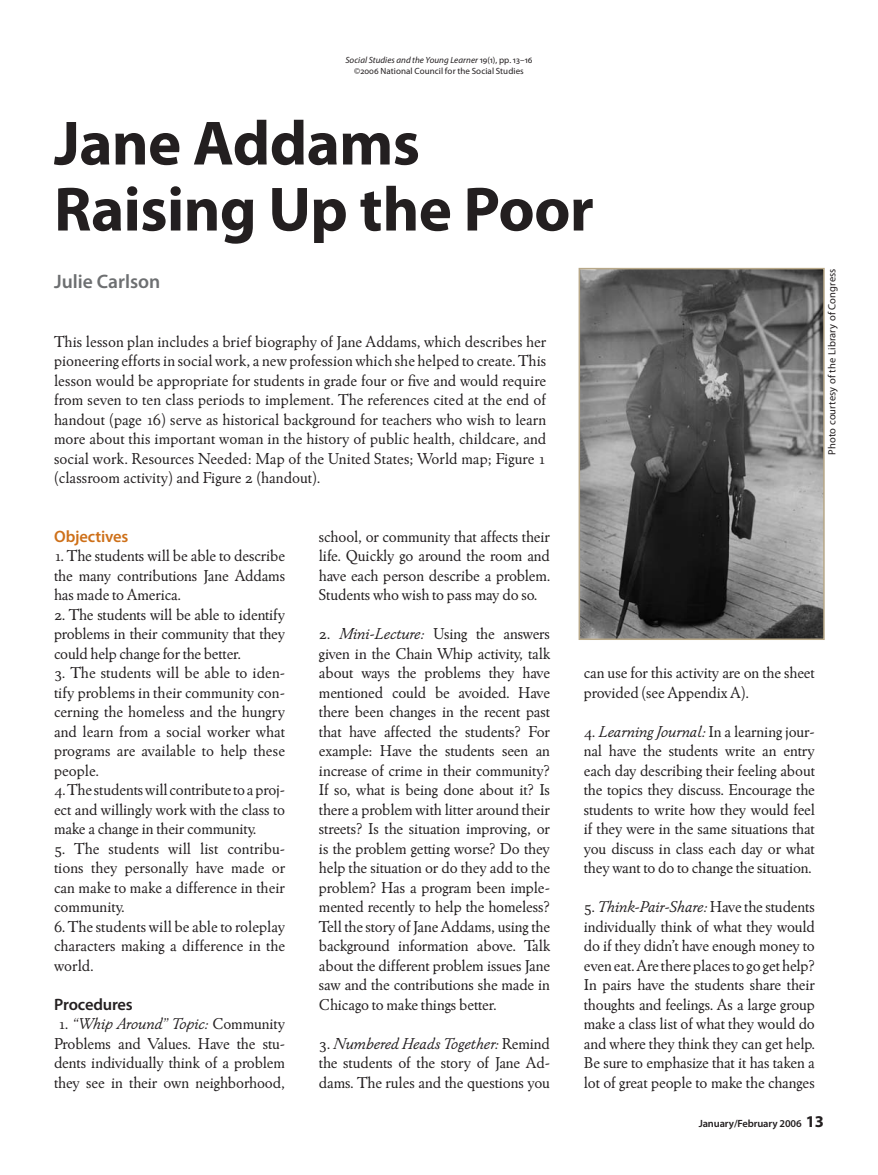
<style>
.page{position:relative;width:878px;height:1175px;background:#fff}
.page>*{position:absolute;margin:0;border:0;box-sizing:border-box;transform-origin:0 0}
.t1{font:700 63px/66px "Myriad Pro";letter-spacing:-.01em;color:#231f20}
.t2{font:600 19.5px "Myriad Pro";color:#6d6f71}
.t3{font:16.5px/19.5px "Winchester New ITC Book OS";letter-spacing:-.01em;color:#231f20;text-align:justify}
.t4{font:16.5px "Winchester New ITC Book Italic OS";letter-spacing:-.01em;color:#231f20}
.t5{font:600 16.5px "Myriad Pro";letter-spacing:-.01em;color:#ce7019}
.t6{font:600 16.5px "Myriad Pro";letter-spacing:-.01em;color:#231f20}
.t7{font:10.5px "Myriad Pro";letter-spacing:.01em;color:#231f20}
.t8{font:600 10.5px "Myriad Pro";letter-spacing:-.01em;color:#231f20}
.t9{font:9px/10.8px "Myriad Pro";letter-spacing:.01em;color:#231f20;text-align:center}
.s1{font-style:italic}
.s2{font-family:"Winchester New ITC Book OS"}
.s3{font-family:"Winchester New ITC Book Italic OS"}
.s4{font-weight:700;font-size:16.5px}
</style>
<div class="page">
<img style="left:581px;top:271px;width:240px;height:366px">
<div style="left:578px;top:268px;width:246px;height:372px;border:2px solid #b8a888"></div>
<p class="t9" style="left:345px;top:54px;width:189px"><span class="s1">Social Studies and the Young Learner</span> 19(1), pp. 13–16 ©2006 National Council for the Social Studies</p>
<h1 class="t1" style="left:54px;top:108px;width:541px">Jane Addams<br>Raising Up the Poor</h1>
<p class="t2" style="left:54px;top:269px;width:108px">Julie Carlson</p>
<p class="t7" style="left:825px;top:454px;width:187px;rotate:-90deg">Photo courtesy of the Library of Congress</p>
<p class="t3" style="left:54px;top:331px;width:494px">This lesson plan includes a brief biography of Jane Addams, which describes her pioneering efforts in social work, a new profession which she helped to create. This lesson would be appropriate for students in grade four or five and would require from seven to ten class periods to implement. The references cited at the end of handout (page 16) serve as historical background for teachers who wish to learn more about this important woman in the history of public health, childcare, and social work. Resources Needed: Map of the United States; World map; Figure 1 (classroom activity) and Figure 2 (handout).</p>
<p class="t5" style="left:54px;top:525px;width:76px">Objectives</p>
<p class="t3" style="left:54px;top:546px;width:233px">1. The students will be able to describe the many contributions Jane Addams has made to America.</p>
<p class="t3" style="left:54px;top:604px;width:233px">2. The students will be able to identify problems in their community that they could help change for the better.</p>
<p class="t3" style="left:54px;top:663px;width:233px">3. The students will be able to iden&shy;tify problems in their community con&shy;cerning the homeless and the hungry and learn from a social worker what programs are available to help these people.</p>
<p class="t3" style="left:54px;top:780px;width:233px">4. The students will contribute to a proj&shy;ect and willingly work with the class to make a change in their community.</p>
<p class="t3" style="left:54px;top:838px;width:233px">5. The students will list contribu&shy;tions they personally have made or can make to make a difference in their community.</p>
<p class="t3" style="left:54px;top:916px;width:233px">6. The students will be able to roleplay characters making a difference in the world.</p>
<p class="t6" style="left:54px;top:993px;width:80px">Procedures</p>
<p class="t4" style="left:58px;top:1014px;width:228px"><span class="s2">1.</span> “Whip Around” Topic: <span class="s2">Community</span></p>
<p class="t3" style="left:54px;top:1033px;width:233px">Problems and Values. Have the stu&shy;dents individually think of a problem they see in their own neighborhood,</p>
<p class="t3" style="left:319px;top:526px;width:233px">school, or community that affects their life. Quickly go around the room and have each person describe a problem.<br>Students who wish to pass may do so.</p>
<p class="t3" style="left:319px;top:624px;width:233px">2. <span class="s3">Mini-Lecture:</span> Using the answers given in the Chain Whip activity, talk about ways the problems they have mentioned could be avoided. Have there been changes in the recent past that have affected the students? For example: Have the students seen an increase of crime in their community?<br>If so, what is being done about it? Is there a problem with litter around their streets? Is the situation improving, or is the problem getting worse? Do they help the situation or do they add to the problem? Has a program been imple&shy;mented recently to help the homeless?<br>Tell the story of Jane Addams, using the background information above. Talk about the different problem issues Jane saw and the contributions she made in Chicago to make things better.</p>
<p class="t4" style="left:319px;top:1033px;width:233px"><span class="s2">3.</span> Numbered Heads Together: <span class="s2">Remind</span></p>
<p class="t3" style="left:319px;top:1053px;width:233px">the students of the story of Jane Ad&shy;dams. The rules and the questions you</p>
<p class="t3" style="left:584px;top:663px;width:232px">can use for this activity are on the sheet provided (see Appendix A).</p>
<p class="t3" style="left:584px;top:721px;width:233px">4. <span class="s3">Learning Journal:</span> In a learning jour&shy;nal have the students write an entry each day describing their feeling about the topics they discuss. Encourage the students to write how they would feel if they were in the same situations that you discuss in class each day or what they want to do to change the situation.</p>
<p class="t3" style="left:584px;top:897px;width:233px">5. <span class="s3">Think-Pair-Share:</span> Have the students individually think of what they would do if they didn’t have enough money to even eat. Are there places to go get help?<br>In pairs have the students share their thoughts and feelings. As a large group make a class list of what they would do and where they think they can get help.<br>Be sure to emphasize that it has taken a lot of great people to make the changes</p>
<p class="t8" style="left:698px;top:1116px;width:127px">January/February 2006 <span class="s4">13</span></p>
</div>
